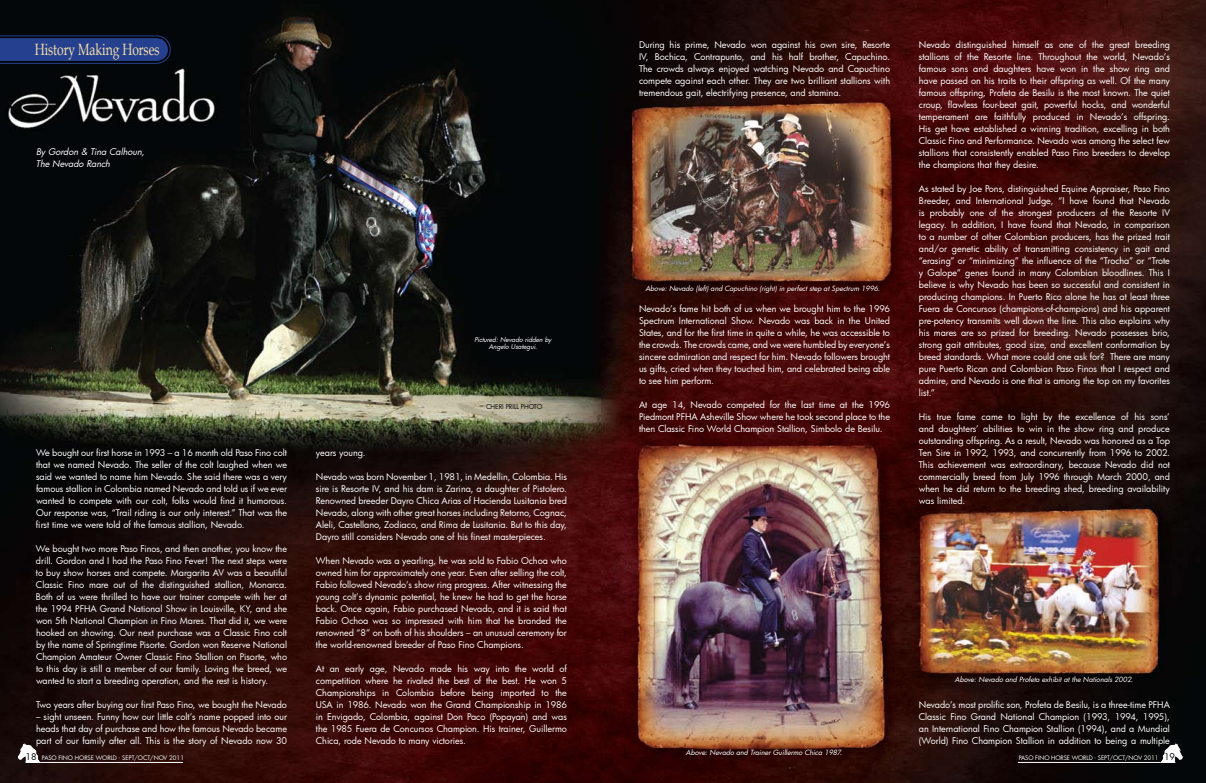
<style>
.page{position:relative;width:1206px;height:783px;background:#fff}
.page>*{position:absolute;margin:0;border:0;box-sizing:border-box;transform-origin:0 0}
.t1{font:16.3px "Book Antiqua";color:#f9e1a9;scale:.73 1}
.t2{font:9px/12px "Futura";color:#fff;text-align:justify}
.t3{font:italic 9px/12px "Futura";color:#fff}
.t4{font:italic 7px "Futura";letter-spacing:-.23em;color:#fff}
.t5{font:italic 6.5px/7px "Futura";letter-spacing:-.235em;color:#fff;text-align:center}
.t6{font:6.5px "Futura";color:#000}
.t7{font:6px "Futura";letter-spacing:-.01em;color:#fff}
.s1{font-size:9px;color:#000}
</style>
<div class="page">
<img style="left:0;top:0;width:1206px;height:783px">
<svg style="left:0;top:35px;width:171px;height:29px"></svg>
<hr style="left:25px;top:762px;width:158px;height:1px;background:#fff">
<img style="left:18px;top:743px;width:23px;height:20px">
<hr style="left:1018px;top:762px;width:157px;height:1px;background:#fff">
<img style="left:1160px;top:743px;width:23px;height:20px">
<h1 class="t1" style="left:35px;top:38px;width:172px">History Making Horses</h1>
<p class="t3" style="left:36px;top:146px;width:112px">By Gordon &amp; Tina Calhoun,<br>The Nevado Ranch</p>
<p class="t2" style="left:36px;top:447px;width:253px">We bought our first horse in 1993 – a 16 month old Paso Fino colt that we named Nevado. The seller of the colt laughed when we said we wanted to name him Nevado. She said there was a very famous stallion in Colombia named Nevado and told us if we ever wanted to compete with our colt, folks would find it humorous.<br>Our response was, “Trail riding is our only interest.” That was the first time we were told of the famous stallion, Nevado.</p>
<p class="t2" style="left:36px;top:542px;width:253px">We bought two more Paso Finos, and then another, you know the drill. Gordon and I had the Paso Fino Fever! The next steps were to buy show horses and compete. Margarita AV was a beautiful Classic Fino mare out of the distinguished stallion, Monarca.<br>Both of us were thrilled to have our trainer compete with her at the 1994 PFHA Grand National Show in Louisville, KY, and she won 5th National Champion in Fino Mares. That did it, we were hooked on showing. Our next purchase was a Classic Fino colt by the name of Springtime Pisorte. Gordon won Reserve National Champion Amateur Owner Classic Fino Stallion on Pisorte, who to this day is still a member of our family. Loving the breed, we wanted to start a breeding operation, and the rest is history.</p>
<p class="t2" style="left:36px;top:698px;width:253px">Two years after buying our first Paso Fino, we bought the Nevado</p>
<p class="t2" style="left:36px;top:710px;width:253px">– sight unseen. Funny how our little colt’s name popped into our heads that day of purchase and how the famous Nevado became part of our family after all. This is the story of Nevado now 30</p>
<p class="t5" style="left:474px;top:336px;width:80px">Pictured: Nevado ridden by<br>Angelo Usategui.</p>
<p class="t6" style="left:486px;top:402px;width:24px">CHERI PRILL</p>
<p class="t6" style="left:521px;top:402px;width:23px">PHOTO</p>
<p class="t2" style="left:316px;top:446px;width:51px">years young.</p>
<p class="t2" style="left:316px;top:470px;width:253px">Nevado was born November 1, 1981, in Medellin, Colombia. His sire is Resorte IV, and his dam is Zarina, a daughter of Pistolero.<br>Renowned breeder Dayro Chica Arias of Hacienda Lusitania bred Nevado, along with other great horses including Retorno, Cognac, Aleli, Castellano, Zodiaco, and Rima de Lusitania. But to this day, Dayro still considers Nevado one of his finest masterpieces.</p>
<p class="t2" style="left:316px;top:554px;width:253px">When Nevado was a yearling, he was sold to Fabio Ochoa who owned him for approximately one year. Even after selling the colt, Fabio followed Nevado’s show ring progress. After witnessing the young colt’s dynamic potential, he knew he had to get the horse back. Once again, Fabio purchased Nevado, and it is said that Fabio Ochoa was so impressed with him that he branded the renowned “8” on both of his shoulders – an unusual ceremony for the world-renowned breeder of Paso Fino Champions.</p>
<p class="t2" style="left:316px;top:662px;width:253px">At an early age, Nevado made his way into the world of competition where he rivaled the best of the best. He won 5<br>Championships in Colombia before being imported to the USA in 1986. Nevado won the Grand Championship in 1986 in Envigado, Colombia, against Don Paco (Popayan) and was the 1985 Fuera de Concursos Champion. His trainer, Guillermo Chica, rode Nevado to many victories.</p>
<p class="t2" style="left:639px;top:39px;width:253px">During his prime, Nevado won against his own sire, Resorte IV, Bochica, Contrapunto, and his half brother, Capuchino.<br>The crowds always enjoyed watching Nevado and Capuchino compete against each other. They are two brilliant stallions with tremendous gait, electrifying presence, and stamina.</p>
<p class="t4" style="left:645px;top:284px;width:238px">Above: Nevado (left) and Capuchino (right) in perfect step at Spectrum 1996.</p>
<p class="t2" style="left:639px;top:303px;width:253px">Nevado’s fame hit both of us when we brought him to the 1996<br>Spectrum I nternational Show. Nevado was back in the United States, and for the first time in quite a while, he was accessible to the crowds. The crowds came, and we were humbled by everyone’s sincere admiration and respect for him. Nevado followers brought us gifts, cried when they touched him, and celebrated being able to see him perform.</p>
<p class="t2" style="left:639px;top:398px;width:253px">At age 14, Nevado competed for the last time at the 1996<br>Piedmont PFHA Asheville Show where he took second place to the then Classic Fino World Champion Stallion, Simbolo de Besilu.</p>
<p class="t2" style="left:919px;top:38px;width:253px">Nevado distinguished himself as one of the great breeding stallions of the Resorte line. Throughout the world, Nevado’s famous sons and daughters have won in the show ring and have passed on his traits to their offspring as well. Of the many famous offspring, Profeta de Besilu is the most known. The quiet croup, flawless four-beat gait, powerful hocks, and wonderful temperament are faithfully produced in Nevado’s offspring.<br>His get have established a winning tradition, excelling in both Classic Fino and Performance. Nevado was among the select few stallions that consistently enabled Paso Fino breeders to develop the champions that they desire.</p>
<p class="t2" style="left:919px;top:182px;width:253px;text-align:left">As stated by Joe Pons, distinguished Equine Appraiser, Paso Fino Breeder, and International Judge, “I have found that Nevado is probably one of the strongest producers of the Resorte IV legacy. I n addition, I have found that Nevado, in comparison to a number of other Colombian producers, has the prized trait and/or genetic ability of transmitting consistency in gait and “erasing” or “minimizing” the influence of the “Trocha” or “Trote y Galope” genes found in many Colombian bloodlines. This I believe is why Nevado has been so successful and consistent in producing champions. I n Puerto Rico alone he has at least three Fuera de Concursos (champions-of-champions) and his apparent pre-potency transmits well down the line. This also explains why his mares are so prized for breeding. Nevado possesses brio, strong gait attributes, good size, and excellent conformation by breed standards. What more could one ask for? There are many pure Puerto Rican and Colombian Paso Finos that I respect and admire, and Nevado is one that is among the top on my favorites list.”</p>
<p class="t2" style="left:919px;top:410px;width:253px">His true fame came to light by the excellence of his sons’ and daughters’ abilities to win in the show ring and produce outstanding offspring. As a result, Nevado was honored as a Top Ten Sire in 1992, 1993, and concurrently from 1996 to 2002.<br>This achievement was extraordinary, because Nevado did not commercially breed from July 1996 through March 2000, and when he did return to the breeding shed, breeding availability was limited.</p>
<p class="t4" style="left:955px;top:675px;width:181px">Above: Nevado and Profeta exhibit at the Nationals 2002.</p>
<p class="t2" style="left:919px;top:698px;width:253px">Nevado’s most prolific son, Profeta de Besilu, is a three-time PFHA Classic Fino Grand National Champion (1993, 1994, 1995), an I nternational Fino Champion Stallion (1994), and a Mundial (World) Fino Champion Stallion in addition to being a multiple</p>
<p class="t7" style="left:25px;top:754px;width:160px"><span class="s1">18</span> PASO FI NO HORSE WORLD · s ept/oct/nov 2011</p>
<p class="t4" style="left:686px;top:748px;width:159px">Above: Nevado and Trainer Guillermo Chica 1987.</p>
<p class="t7" style="left:1019px;top:753px;width:158px">PASO FINO HORSE WORLD · s ept/oct/nov 2011 <span class="s1">19</span></p>
</div>
